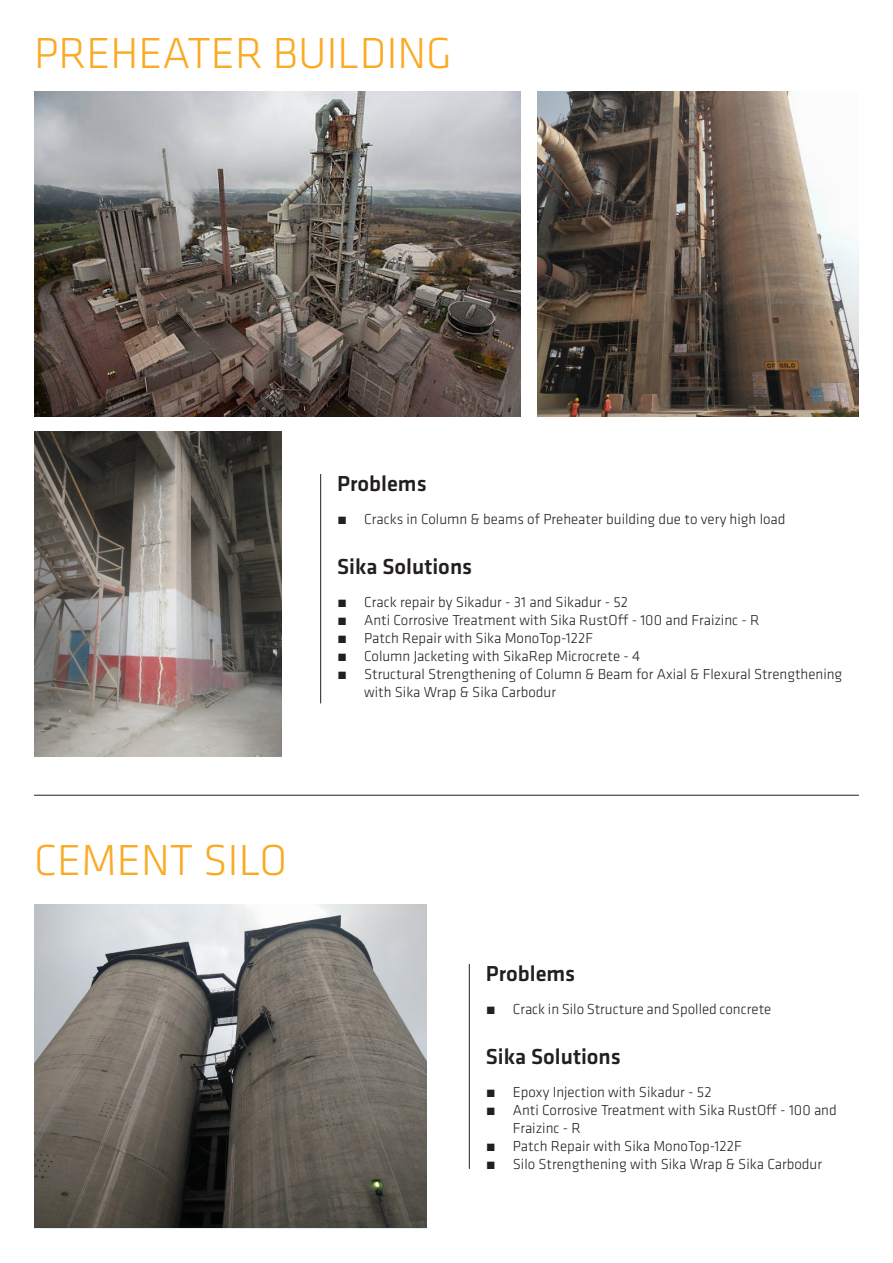
<style>
.page{position:relative;width:893px;height:1263px;background:#fff}
.page>*{position:absolute;margin:0;border:0;box-sizing:border-box;transform-origin:0 0}
.t1{font:300 45px "Klavika";color:#faab24}
.t2{font:500 22.5px "Klavika";color:#231f20}
.t3{font:300 15px/18px "Klavika";color:#231f20}
</style>
<div class="page">
<img style="left:34px;top:91px;width:487px;height:325px">
<img style="left:34px;top:431px;width:247px;height:325px">
<img style="left:537px;top:91px;width:322px;height:325px">
<hr style="left:320px;top:474px;width:1px;height:229px;background:#231f20">
<img style="left:34px;top:904px;width:393px;height:324px">
<hr style="left:469px;top:964px;width:1px;height:205px;background:#231f20">
<hr style="left:34px;top:795px;width:825px;height:1px;background:#231f20">
<p class="t1" style="left:34px;top:26px;width:419px">PREHEATER BUILDING</p>
<p class="t2" style="left:337px;top:468px;width:91px">Problems</p>
<p class="t3" style="left:337px;top:509px;width:450px">̃ Cracks in Column &amp; beams of Preheater building due to very high load</p>
<p class="t2" style="left:337px;top:551px;width:137px">Sika Solutions</p>
<p class="t3" style="left:337px;top:593px;width:293px">̃ Crack repair by Sikadur - 31 and Sikadur - 52</p>
<p class="t3" style="left:337px;top:611px;width:424px">̃ Anti Corrosive Treatment with Sika RustOff - 100 and Fraizinc - R</p>
<p class="t3" style="left:337px;top:629px;width:257px">̃ Patch Repair with Sika MonoTop-122F</p>
<p class="t3" style="left:337px;top:647px;width:305px">̃ Column Jacketing with SikaRep Microcrete - 4</p>
<p class="t3" style="left:364px;top:665px;width:480px;text-indent:-27px">̃ Structural Strengthening of Column &amp; Beam for Axial &amp; Flexural Strengthening with Sika Wrap &amp; Sika Carbodur</p>
<p class="t1" style="left:34px;top:833px;width:255px">CEMENT SILO</p>
<p class="t2" style="left:486px;top:958px;width:91px">Problems</p>
<p class="t3" style="left:486px;top:999px;width:287px">̃ Crack in Silo Structure and Spolled concrete</p>
<p class="t2" style="left:486px;top:1041px;width:137px">Sika Solutions</p>
<p class="t3" style="left:486px;top:1083px;width:227px">̃ Epoxy Injection with Sikadur - 52</p>
<p class="t3" style="left:513px;top:1101px;width:325px;text-indent:-27px">̃ Anti Corrosive Treatment with Sika RustOff - 100 and<br>Fraizinc - R</p>
<p class="t3" style="left:486px;top:1137px;width:257px">̃ Patch Repair with Sika MonoTop-122F</p>
<p class="t3" style="left:486px;top:1155px;width:338px">̃ Silo Strengthening with Sika Wrap &amp; Sika Carbodur</p>
</div>
